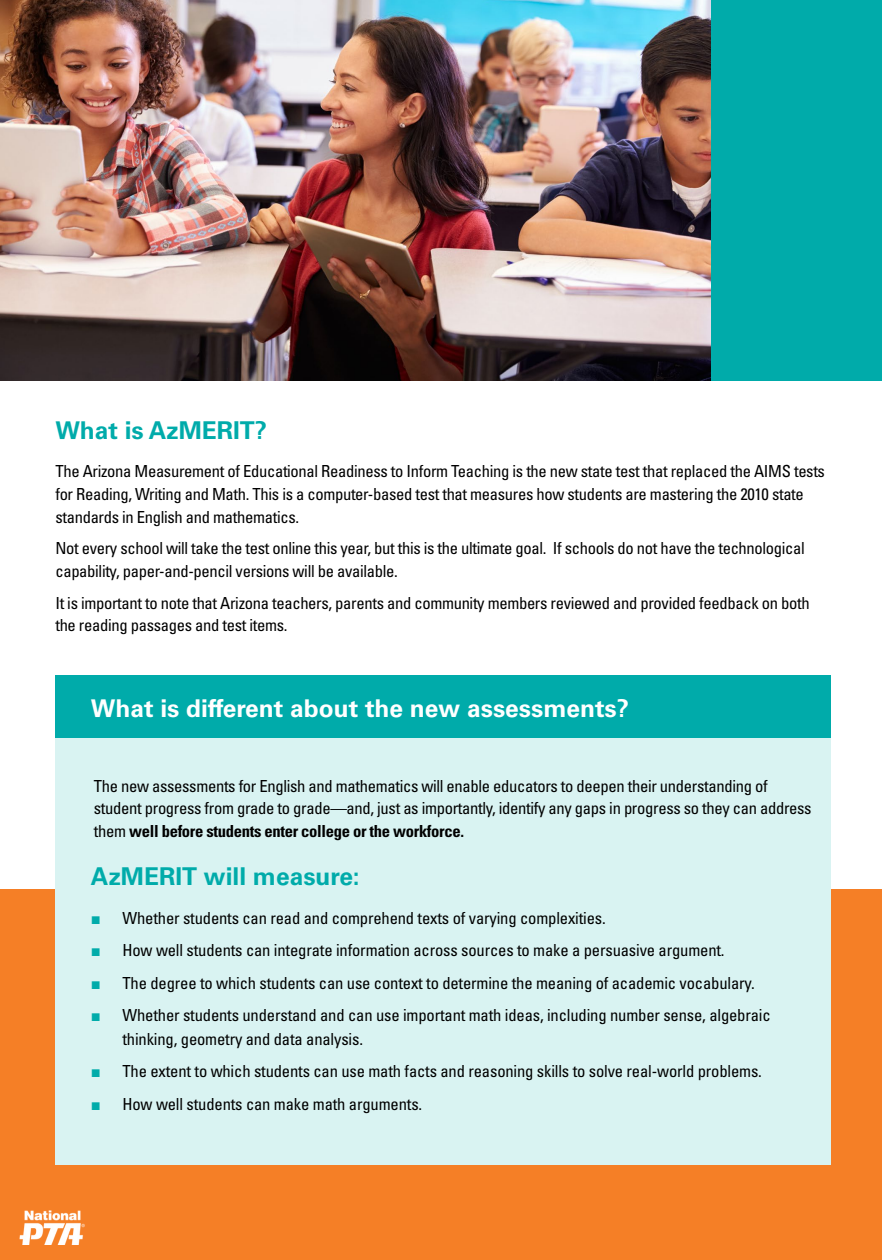
<style>
.page{position:relative;width:882px;height:1260px;background:#fff}
.page>*{position:absolute;margin:0;border:0;box-sizing:border-box;transform-origin:0 0}
.t1{font:700 24.5px "Univers LT Std";color:#fff}
.t2{font:700 24.5px "Univers LT Std";color:#00abaa}
.t3{font:condensed 16.62px/22.8px "Univers LT Std";letter-spacing:-.02em;color:#000}
.s1{font-weight:700}
.s2{font-family:"Arial";font-stretch:normal;color:#00abaa}
</style>
<div class="page">
<div style="left:0;top:890px;width:882px;height:370px;background:#f57f26"></div>
<div style="left:710px;top:0;width:172px;height:381px;background:#00abaa"></div>
<img style="left:0;top:0;width:710px;height:381px">
<img style="left:19px;top:1210px;width:66px;height:35px">
<div style="left:55px;top:717px;width:776px;height:448px;background:#d9f3f2"></div>
<div style="left:55px;top:675px;width:776px;height:63px;background:#00abaa"></div>
<h1 class="t2" style="left:55px;top:416px;width:213px">What is AzMERIT?</h1>
<p class="t3" style="left:55px;top:460px;width:771px">The Arizona Measurement of Educational Readiness to Inform Teaching is the new state test that replaced the AIMS tests for Reading, Writing and Math. This is a computer-based test that measures how students are mastering the 2010 state standards in English and mathematics.</p>
<p class="t3" style="left:55px;top:537px;width:751px">Not every school will take the test online this year, but this is the ultimate goal. If schools do not have the technological capability, paper-and-pencil versions will be available.</p>
<p class="t3" style="left:55px;top:591px;width:756px">It is important to note that Arizona teachers, parents and community members reviewed and provided feedback on both the reading passages and test items.</p>
<h1 class="t1" style="left:91px;top:694px;width:540px">What is different about the new assessments?</h1>
<p class="t3" style="left:94px;top:774px;width:719px">The new assessments for English and mathematics will enable educators to deepen their understanding of student progress from grade to grade—and, just as importantly, identify any gaps in progress so they can address them <span class="s1">well before students enter college or the workforce.</span></p>
<h1 class="t2" style="left:91px;top:862px;width:270px">AzMERIT will measure:</h1>
<p class="t3" style="left:91px;top:907px;width:516px"><span class="s2">■</span> Whether students can read and comprehend texts of varying complexities.</p>
<p class="t3" style="left:91px;top:939px;width:635px"><span class="s2">■</span> How well students can integrate information across sources to make a persuasive argument.</p>
<p class="t3" style="left:91px;top:971px;width:665px"><span class="s2">■</span> The degree to which students can use context to determine the meaning of academic vocabulary.</p>
<p class="t3" style="left:123px;top:1003px;width:650px;line-height:23.6px;text-indent:-32px"><span class="s2">■</span> Whether students understand and can use important math ideas, including number sense, algebraic thinking, geometry and data analysis.</p>
<p class="t3" style="left:91px;top:1060px;width:672px"><span class="s2">■</span> The extent to which students can use math facts and reasoning skills to solve real-world problems.</p>
<p class="t3" style="left:91px;top:1092px;width:333px"><span class="s2">■</span> How well students can make math arguments.</p>
</div>
